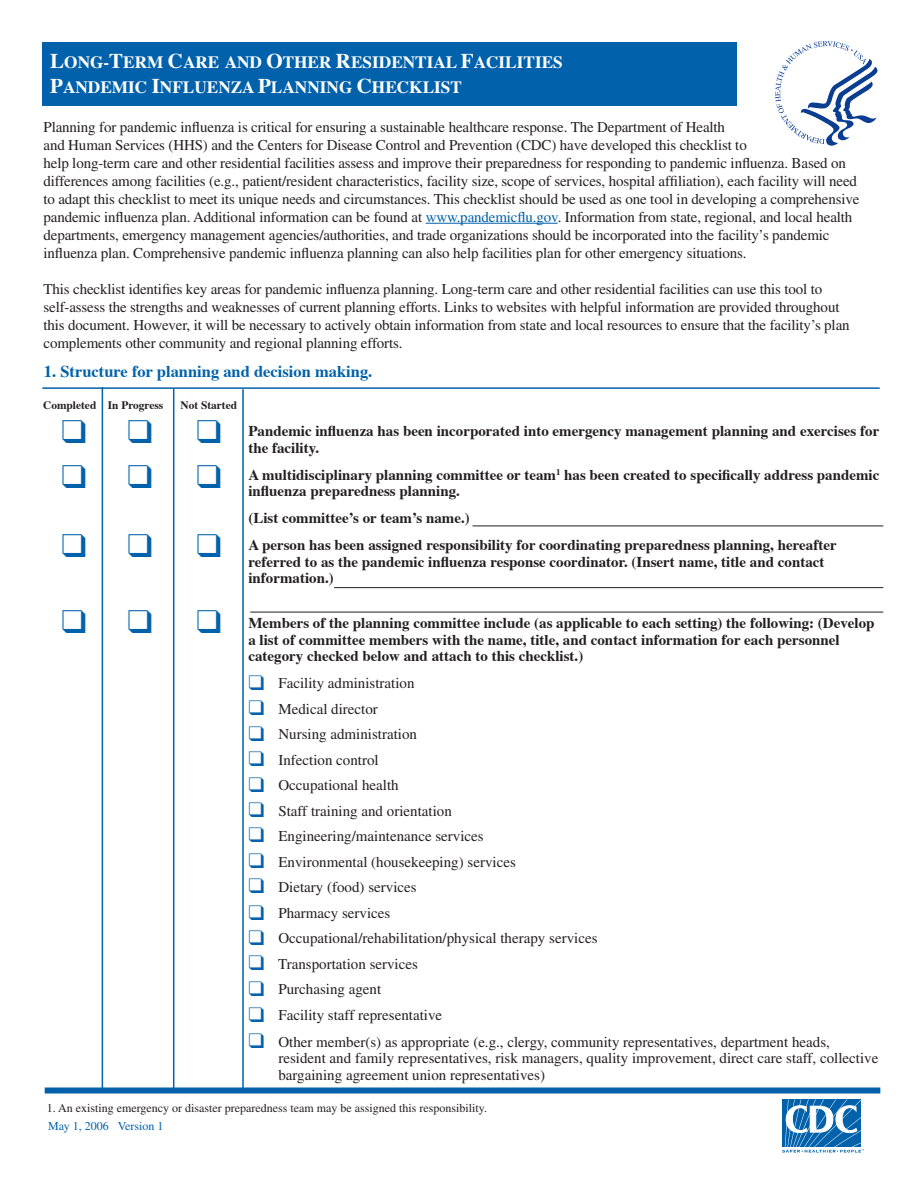
<style>
.page{position:relative;width:918px;height:1188px;background:#fff}
.page>*{position:absolute;margin:0;border:0;box-sizing:border-box;transform-origin:0 0}
.t1{font:21px/25.5px "Zapf Dingbats";color:#0161aa;text-align:justify}
.t2{font:700 17.25px/25.2px "Times";color:#fff}
.t3{font:700 16.5px "Times";color:#0161aa}
.t4{font:15px/25.5px "Times";letter-spacing:-.01em;color:#231f20}
.t5{font:700 15px/16.5px "Times";color:#231f20}
.t6{font:12px "Times";color:#231f20}
.t7{font:12px "Times";color:#0161aa}
.t8{font:700 11.4px "Times";color:#231f20}
.s1{font-size:21px}
.s2{color:#0161aa}
</style>
<div class="page">
<div style="left:43px;top:43px;width:694px;height:63px;background:#0161aa"></div>
<hr style="left:426px;top:223px;width:132px;height:1px;background:#0161aa">
<hr style="left:42px;top:387px;width:838px;height:2px;background:#0161aa">
<hr style="left:102px;top:387px;width:1px;height:703px;background:#0161aa">
<hr style="left:173px;top:388px;width:1px;height:703px;background:#0161aa">
<hr style="left:242px;top:389px;width:2px;height:702px;background:#0161aa">
<svg style="left:775px;top:41px;width:103px;height:105px"></svg>
<hr style="left:472px;top:526px;width:411px;height:1px;background:#231f20">
<div style="left:45px;top:1088px;width:835px;height:6px;background:#0161aa"></div>
<hr style="left:334px;top:587px;width:549px;height:1px;background:#231f20">
<hr style="left:250px;top:612px;width:633px;height:1px;background:#231f20">
<svg style="left:782px;top:1100px;width:82px;height:53px"></svg>
<svg style="left:101px;top:420px;width:3px;height:23px"></svg>
<svg style="left:101px;top:465px;width:3px;height:23px"></svg>
<svg style="left:101px;top:534px;width:3px;height:23px"></svg>
<svg style="left:101px;top:609px;width:3px;height:24px"></svg>
<p class="t2" style="left:50px;top:48px;width:514px"><span class="s1">L</span>ONG-<span class="s1">T</span>ERM <span class="s1">C</span>ARE AND <span class="s1">O</span>THER <span class="s1">R</span>ESIDENTIAL <span class="s1">F</span>ACILITIES<br><span class="s1">P</span>ANDEMIC <span class="s1">I</span>NFLUENZA <span class="s1">P</span>LANNING <span class="s1">C</span>HECKLIST</p>
<p class="t4" style="left:44px;top:118px;width:818px;line-height:18px">Planning for pandemic influenza is critical for ensuring a sustainable healthcare response. The Department of Health<br>and Human Services (HHS) and the Centers for Disease Control and Prevention (CDC) have developed this checklist to<br>help long-term care and other residential facilities assess and improve their preparedness for responding to pandemic influenza. Based on differences among facilities (e.g., patient/resident characteristics, facility size, scope of services, hospital affiliation), each facility will need to adapt this checklist to meet its unique needs and circumstances. This checklist should be used as one tool in developing a comprehensive pandemic influenza plan. Additional information can be found at <span class="s2">www.pandemicflu.gov</span>. Information from state, regional, and local health departments, emergency management agencies/authorities, and trade organizations should be incorporated into the facility’s pandemic influenza plan. Comprehensive pandemic influenza planning can also help facilities plan for other emergency situations.</p>
<p class="t4" style="left:44px;top:280px;width:808px;line-height:18px">This checklist identifies key areas for pandemic influenza planning. Long-term care and other residential facilities can use this tool to self-assess the strengths and weaknesses of current planning efforts. Links to websites with helpful information are provided throughout this document. However, it will be necessary to actively obtain information from state and local resources to ensure that the facility’s plan complements other community and regional planning efforts.</p>
<p class="t3" style="left:44px;top:355px;width:330px">1. Structure for planning and decision making.</p>
<p class="t8" style="left:43px;top:394px;width:122px">Completed In Progress</p>
<p class="t8" style="left:181px;top:394px;width:58px">Not Started</p>
<p class="t5" style="left:248px;top:421px;width:632px">Pandemic influenza has been incorporated into emergency management planning and exercises for the facility.</p>
<p class="t5" style="left:248px;top:465px;width:633px">A multidisciplinary planning committee or team<sup>1</sup> has been created to specifically address pandemic influenza preparedness planning.</p>
<p class="t5" style="left:248px;top:503px;width:590px;line-height:27px">(List committee’s or team’s name.)<br>A person has been assigned responsibility for coordinating preparedness planning, hereafter</p>
<p class="t5" style="left:248px;top:552px;width:578px">referred to as the pandemic influenza response coordinator. (Insert name, title and contact information.)</p>
<p class="t5" style="left:248px;top:613px;width:628px">Members of the planning committee include (as applicable to each setting) the following: (Develop a list of committee members with the name, title, and contact information for each personnel category checked below and attach to this checklist.)</p>
<p class="t4" style="left:278px;top:670px;width:321px">Facility administration<br>Medical director<br>Nursing administration<br>Infection control<br>Occupational health<br>Staff training and orientation<br>Engineering/maintenance services<br>Environmental (housekeeping) services<br>Dietary (food) services<br>Pharmacy services<br>Occupational/rehabilitation/physical therapy services<br>Transportation services<br>Purchasing agent<br>Facility staff representative</p>
<p class="t4" style="left:278px;top:1033px;width:602px;line-height:16.5px">Other member(s) as appropriate (e.g., clergy, community representatives, department heads, resident and family representatives, risk managers, quality improvement, direct care staff, collective bargaining agreement union representatives)</p>
<h1 class="t1" style="left:249px;top:696px;width:17px">❑ ❑ ❑ ❑ ❑ ❑ ❑ ❑ ❑ ❑ ❑ ❑ ❑ ❑</h1>
<p class="t6" style="left:47px;top:1101px;width:442px">1. An existing emergency or disaster preparedness team may be assigned this responsibility.</p>
<p class="t7" style="left:48px;top:1119px;width:117px">May 1, 2006 Version 1</p>
</div>
